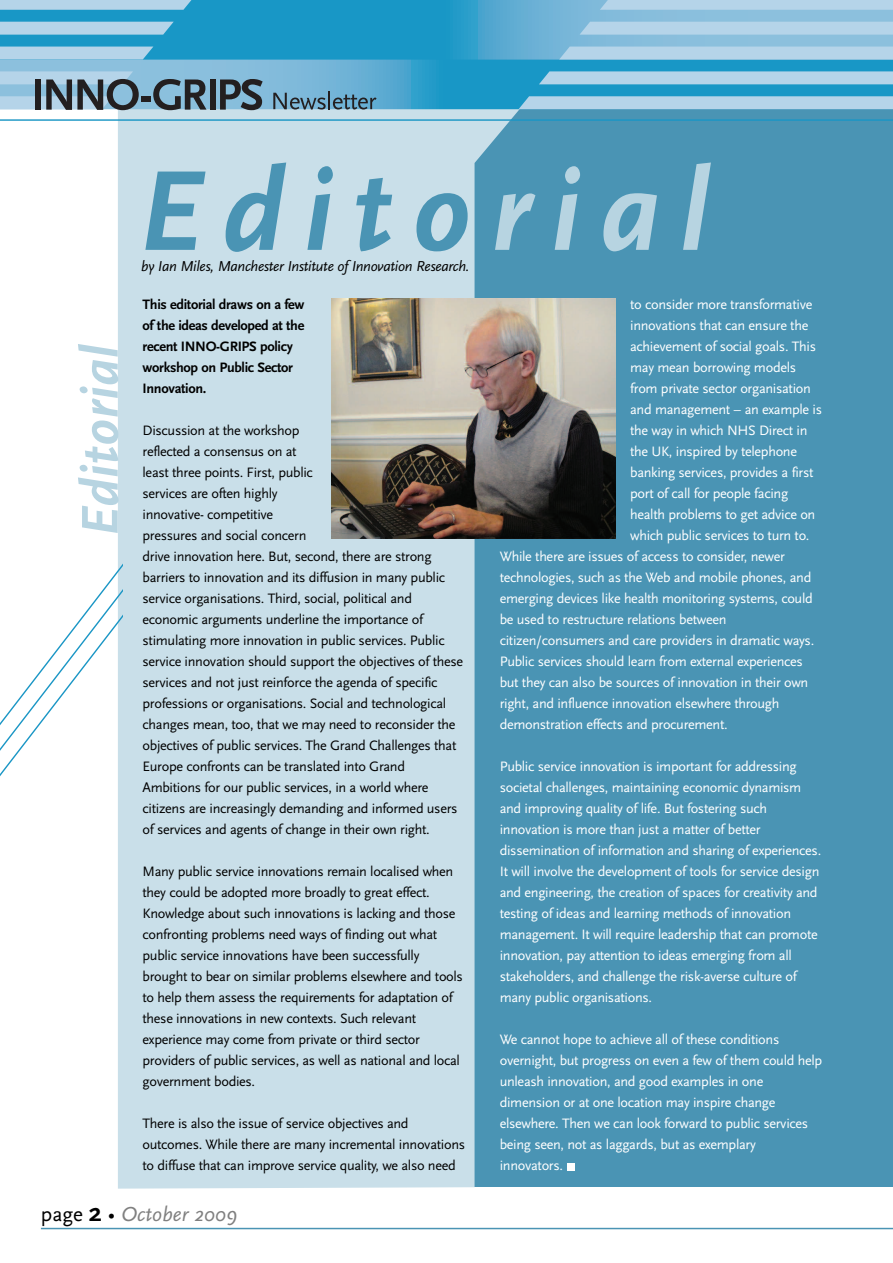
<style>
.page{position:relative;width:893px;height:1263px;background:#fff}
.page>*{position:absolute;margin:0;border:0;box-sizing:border-box;transform-origin:0 0}
.t1{font:italic 700 118.65px "Scala Sans";letter-spacing:.16em;color:#4a94b4}
.t2{font:italic 700 54px "Scala Sans";color:#b7d4e1}
.t3{font:italic 21.15px "Scala Sans";color:#808080}
.t4{font:italic 15px "Scala Sans";letter-spacing:-.02em;color:#000}
.t5{font:14.25px/21px "Scala Sans";letter-spacing:-.025em;color:#fff}
.t6{font:14.25px/21px "Scala Sans";letter-spacing:-.025em;color:#000}
.t7{font:700 14.25px/21px "Scala Sans";letter-spacing:-.025em;color:#000}
.s1{color:#b7d4e1}
.s2{font-style:normal;color:#000}
.s3{font-weight:700;font-style:normal;font-size:26.4px;color:#000}
</style>
<div class="page">
<div style="left:166px;top:98px;width:727px;height:1089px;background:#4a94b4"></div>
<svg style="left:118px;top:109px;width:402px;height:1079px;background:#bcd7e3"></svg>
<svg style="left:0;top:544px;width:122px;height:244px"></svg>
<svg style="left:0;top:60px;width:893px;height:49px;background:#41a4cd"></svg>
<svg style="left:0;top:0;width:893px;height:60px;background:#3fa4cd"></svg>
<svg style="left:0;top:0;width:194px;height:10px;background:#acd0e6"></svg>
<svg style="left:0;top:22px;width:174px;height:13px;background:#abd0e6"></svg>
<div style="left:0;top:47px;width:153px;height:12px;background:#b5d4e9"></div>
<svg style="left:600px;top:0;width:293px;height:10px;background:#b3d3e8"></svg>
<svg style="left:580px;top:22px;width:313px;height:13px;background:#b2d2e8"></svg>
<div style="left:559px;top:47px;width:334px;height:12px;background:#b5d4e9"></div>
<svg style="left:539px;top:71px;width:354px;height:13px;background:#add1e7"></svg>
<svg style="left:519px;top:96px;width:374px;height:13px;background:#afd1e7"></svg>
<svg style="left:0;top:71px;width:139px;height:39px;background:#7f99aa"></svg>
<div style="left:141px;top:97px;width:10px;height:5px;background:#231f20"></div>
<svg style="left:153px;top:79px;width:53px;height:31px;background:#58707f"></svg>
<div style="left:210px;top:79px;width:5px;height:31px;background:#231f20"></div>
<svg style="left:220px;top:79px;width:43px;height:31px"></svg>
<hr style="left:0;top:119px;width:893px;height:2px;background:#1a96c5">
<svg style="left:273px;top:91px;width:104px;height:18px;background:#5d8ba4"></svg>
<div style="left:568px;top:1163px;width:7px;height:7px;background:#fff"></div>
<img style="left:332px;top:299px;width:283px;height:239px">
<hr style="left:41px;top:1228px;width:852px;height:1px;background:#4a94b4">
<h2 class="t2" style="left:67px;top:536px;width:193px;rotate:-90deg">Editorial</h2>
<h1 class="t1" style="left:138px;top:139px;width:571px">Edito<span class="s1">rial</span></h1>
<p class="t4" style="left:141px;top:257px;width:330px">by Ian Miles, Manchester Institute of Innovation Research.</p>
<p class="t7" style="left:143px;top:294px;width:163px">This editorial draws on a few of the ideas developed at the recent INNO-GRIPS policy workshop on Public Sector<br>Innovation.</p>
<p class="t6" style="left:143px;top:420px;width:322px">Discussion at the workshop<br>reflected a consensus on at<br>least three points. First, public<br>services are often highly<br>innovative- competitive<br>pressures and social concern<br>drive innovation here. But, second, there are strong barriers to innovation and its diffusion in many public service organisations. Third, social, political and economic arguments underline the importance of stimulating more innovation in public services. Public service innovation should support the objectives of these services and not just reinforce the agenda of specific professions or organisations. Social and technological changes mean, too, that we may need to reconsider the objectives of public services. The Grand Challenges that Europe confronts can be translated into Grand Ambitions for our public services, in a world where citizens are increasingly demanding and informed users of services and agents of change in their own right.</p>
<p class="t6" style="left:143px;top:861px;width:322px">Many public service innovations remain localised when they could be adopted more broadly to great effect.<br>Knowledge about such innovations is lacking and those confronting problems need ways of finding out what public service innovations have been successfully brought to bear on similar problems elsewhere and tools to help them assess the requirements for adaptation of these innovations in new contexts. Such relevant experience may come from private or third sector providers of public services, as well as national and local government bodies.</p>
<p class="t6" style="left:143px;top:1113px;width:324px">There is also the issue of service objectives and outcomes. While there are many incremental innovations to diffuse that can improve service quality, we also need</p>
<p class="t5" style="left:630px;top:294px;width:184px">to consider more transformative</p>
<p class="t5" style="left:630px;top:315px;width:180px">innovations that can ensure the</p>
<p class="t5" style="left:630px;top:336px;width:187px">achievement of social goals. This</p>
<p class="t5" style="left:630px;top:357px;width:167px">may mean borrowing models</p>
<p class="t5" style="left:630px;top:378px;width:182px">from private sector organisation</p>
<p class="t5" style="left:630px;top:399px;width:193px">and management – an example is</p>
<p class="t5" style="left:630px;top:420px;width:179px">the way in which NHS Direct in</p>
<p class="t5" style="left:630px;top:441px;width:168px">the UK, inspired by telephone</p>
<p class="t5" style="left:630px;top:462px;width:185px">banking services, provides a first</p>
<p class="t5" style="left:630px;top:483px;width:160px">port of call for people facing</p>
<p class="t5" style="left:630px;top:504px;width:187px">health problems to get advice on</p>
<p class="t5" style="left:630px;top:525px;width:181px">which public services to turn to.</p>
<p class="t5" style="left:500px;top:546px;width:287px">While there are issues of access to consider, newer</p>
<p class="t5" style="left:500px;top:567px;width:313px">technologies, such as the Web and mobile phones, and</p>
<p class="t5" style="left:500px;top:588px;width:314px">emerging devices like health monitoring systems, could</p>
<p class="t5" style="left:500px;top:609px;width:228px">be used to restructure relations between</p>
<p class="t5" style="left:500px;top:630px;width:316px">citizen/consumers and care providers in dramatic ways.</p>
<p class="t5" style="left:500px;top:651px;width:305px">Public services should learn from external experiences</p>
<p class="t5" style="left:500px;top:672px;width:310px">but they can also be sources of innovation in their own</p>
<p class="t5" style="left:500px;top:693px;width:281px">right, and influence innovation elsewhere through</p>
<p class="t5" style="left:500px;top:714px;width:229px">demonstration effects and procurement.</p>
<p class="t5" style="left:500px;top:756px;width:323px">Public service innovation is important for addressing societal challenges, maintaining economic dynamism and improving quality of life. But fostering such innovation is more than just a matter of better dissemination of information and sharing of experiences.<br>It will involve the development of tools for service design and engineering, the creation of spaces for creativity and testing of ideas and learning methods of innovation management. It will require leadership that can promote innovation, pay attention to ideas emerging from all stakeholders, and challenge the risk-averse culture of many public organisations.</p>
<p class="t5" style="left:500px;top:1029px;width:324px">We cannot hope to achieve all of these conditions overnight, but progress on even a few of them could help unleash innovation, and good examples in one dimension or at one location may inspire change elsewhere. Then we can look forward to public services being seen, not as laggards, but as exemplary innovators.</p>
<h3 class="t3" style="left:41px;top:1201px;width:198px"><span class="s2">page</span> <span class="s3">2</span> <span class="s2">•</span> October 2009</h3>
</div>
